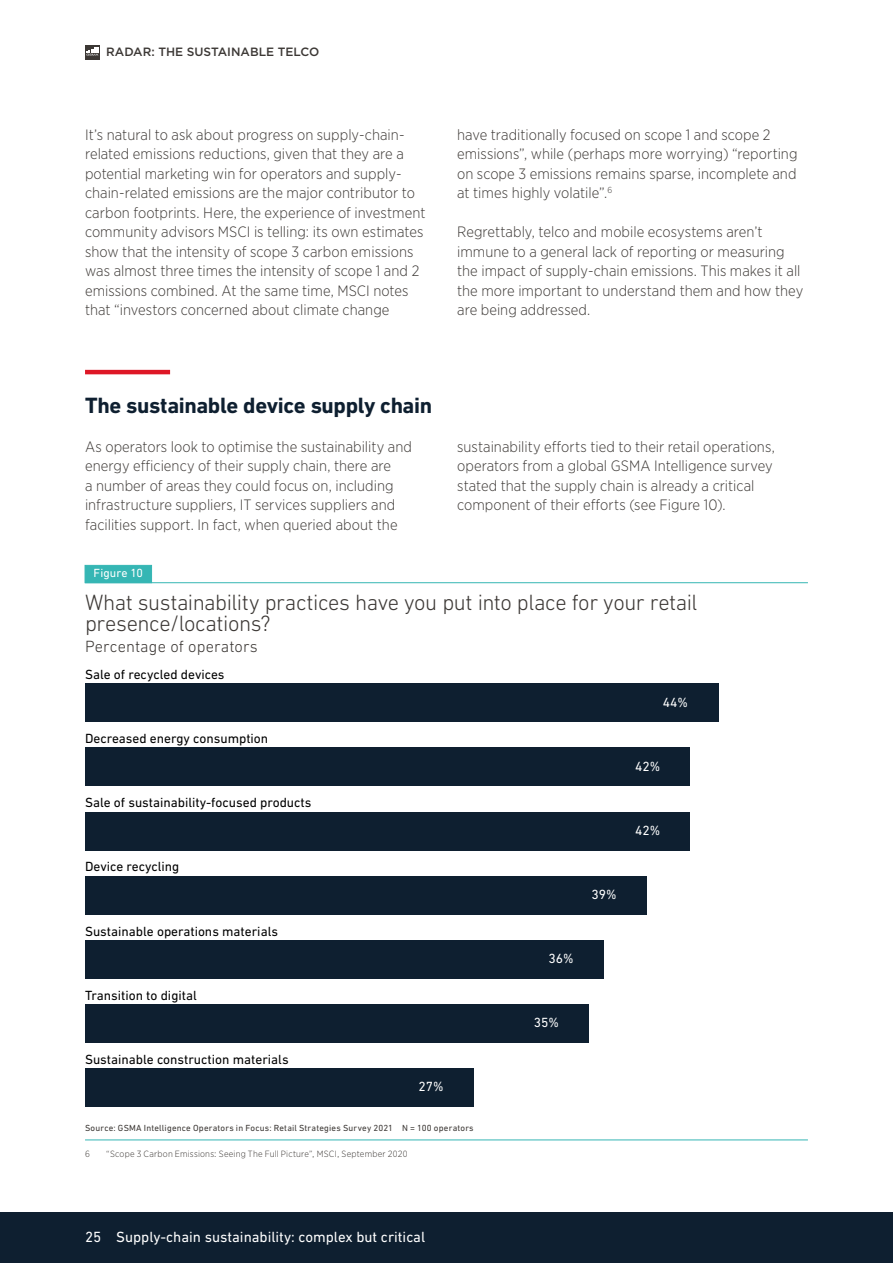
<style>
.page{position:relative;width:893px;height:1263px;background:#fff}
.page>*{position:absolute;margin:0;border:0;box-sizing:border-box;transform-origin:0 0}
.t1{font:300 22.5px/21px "DIN Next LT Pro";letter-spacing:-.02em;color:#3c3835}
.t2{font:700 22.5px "DIN Next LT Pro";letter-spacing:-.015em;color:#0e1f30}
.t3{font:300 16.5px "DIN Next LT Pro";letter-spacing:.005em;color:#3c3835}
.t4{font:300 15px/19.5px "Gotham Narrow";letter-spacing:.005em;color:#3c3835}
.t5{font:15px "DIN Next LT Pro";color:#fff}
.t6{font:13.5px "DIN Next LT Pro";color:#000}
.t7{font:13.5px "DIN Next LT Pro";color:#fff}
.t8{font:500 12px "Gotham";color:#3c3835}
.t9{font:12px "DIN Next LT Pro";letter-spacing:.01em;color:#fff}
.t10{font:9px "DIN Next LT Pro";letter-spacing:.02em;color:#3c3835}
.t11{font:300 9px "Gotham Narrow";letter-spacing:.025em;color:#3c3835}
</style>
<div class="page">
<div style="left:0;top:1212px;width:893px;height:51px;background:#0e1f30"></div>
<svg style="left:85px;top:45px;width:15px;height:15px"></svg>
<svg style="left:86px;top:48px;width:13px;height:8px"></svg>
<hr style="left:85px;top:370px;width:85px;height:4px;background:#de1726">
<div style="left:85px;top:565px;width:67px;height:18px;background:#35b6b4"></div>
<hr style="left:85px;top:582px;width:723px;height:1px;background:#35b6b4">
<hr style="left:85px;top:1139px;width:723px;height:1px;background:#35b6b4">
<div style="left:85px;top:684px;width:634px;height:38px;background:#0e1f30"></div>
<div style="left:85px;top:748px;width:605px;height:38px;background:#0e1f30"></div>
<div style="left:85px;top:812px;width:605px;height:38px;background:#0e1f30"></div>
<div style="left:85px;top:876px;width:562px;height:38px;background:#0e1f30"></div>
<div style="left:85px;top:940px;width:518px;height:38px;background:#0e1f30"></div>
<div style="left:85px;top:1004px;width:504px;height:38px;background:#0e1f30"></div>
<div style="left:85px;top:1068px;width:389px;height:38px;background:#0e1f30"></div>
<p class="t8" style="left:106px;top:44px;width:214px">RADAR: THE SUSTAINABLE TELCO</p>
<p class="t4" style="left:85px;top:124px;width:342px">It’s natural to ask about progress on supply-chain&shy;related emissions reductions, given that they are a potential marketing win for operators and supply&shy;chain-related emissions are the major contributor to carbon footprints. Here, the experience of investment community advisors MSCI is telling: its own estimates show that the intensity of scope 3 carbon emissions was almost three times the intensity of scope 1 and 2 emissions combined. At the same time, MSCI notes that “investors concerned about climate change</p>
<p class="t4" style="left:457px;top:124px;width:342px">have traditionally focused on scope 1 and scope 2 emissions”, while (perhaps more worrying) “reporting on scope 3 emissions remains sparse, incomplete and at times highly volatile”.<sup>6</sup></p>
<p class="t4" style="left:457px;top:222px;width:348px">Regrettably, telco and mobile ecosystems aren’t immune to a general lack of reporting or measuring the impact of supply-chain emissions. This makes it all the more important to understand them and how they are being addressed.</p>
<h1 class="t2" style="left:85px;top:392px;width:349px">The sustainable device supply chain</h1>
<p class="t4" style="left:85px;top:436px;width:329px">As operators look to optimise the sustainability and energy efficiency of their supply chain, there are<br>a number of areas they could focus on, including infrastructure suppliers, IT services suppliers and facilities support. In fact, when queried about the</p>
<p class="t4" style="left:457px;top:436px;width:319px">sustainability efforts tied to their retail operations, operators from a global GSMA Intelligence survey stated that the supply chain is already a critical component of their efforts (see Figure 10).</p>
<p class="t9" style="left:94px;top:566px;width:51px">Figure 10</p>
<h1 class="t1" style="left:85px;top:591px;width:614px">What sustainability practices have you put into place for your retail presence/locations?</h1>
<p class="t3" style="left:85px;top:637px;width:174px">Percentage of operators</p>
<p class="t6" style="left:85px;top:667px;width:141px">Sale of recycled devices</p>
<p class="t6" style="left:85px;top:731px;width:185px">Decreased energy consumption</p>
<p class="t6" style="left:85px;top:795px;width:228px">Sale of sustainability-focused products</p>
<p class="t6" style="left:85px;top:859px;width:96px">Device recycling</p>
<p class="t6" style="left:85px;top:923px;width:194px">Sustainable operations materials</p>
<p class="t6" style="left:85px;top:987px;width:113px">Transition to digital</p>
<p class="t6" style="left:85px;top:1051px;width:205px">Sustainable construction materials</p>
<p class="t7" style="left:418px;top:1079px;width:27px">27%</p>
<p class="t10" style="left:85px;top:1123px;width:390px">Source: GSMA Intelligence Operators in Focus: Retail Strategies Survey 2021 N = 100 operators</p>
<p class="t11" style="left:85px;top:1148px;width:6px">6</p>
<p class="t11" style="left:106px;top:1148px;width:303px">“Scope 3 Carbon Emissions: Seeing The Full Picture”, MSCI, September 2020</p>
<p class="t5" style="left:85px;top:1228px;width:342px">25 Supply-chain sustainability: complex but critical</p>
<p class="t7" style="left:663px;top:695px;width:27px">44%</p>
<p class="t7" style="left:635px;top:759px;width:27px">42%</p>
<p class="t7" style="left:635px;top:823px;width:27px">42%</p>
<p class="t7" style="left:592px;top:887px;width:27px">39%</p>
<p class="t7" style="left:548px;top:951px;width:27px">36%</p>
<p class="t7" style="left:534px;top:1015px;width:27px">35%</p>
</div>
